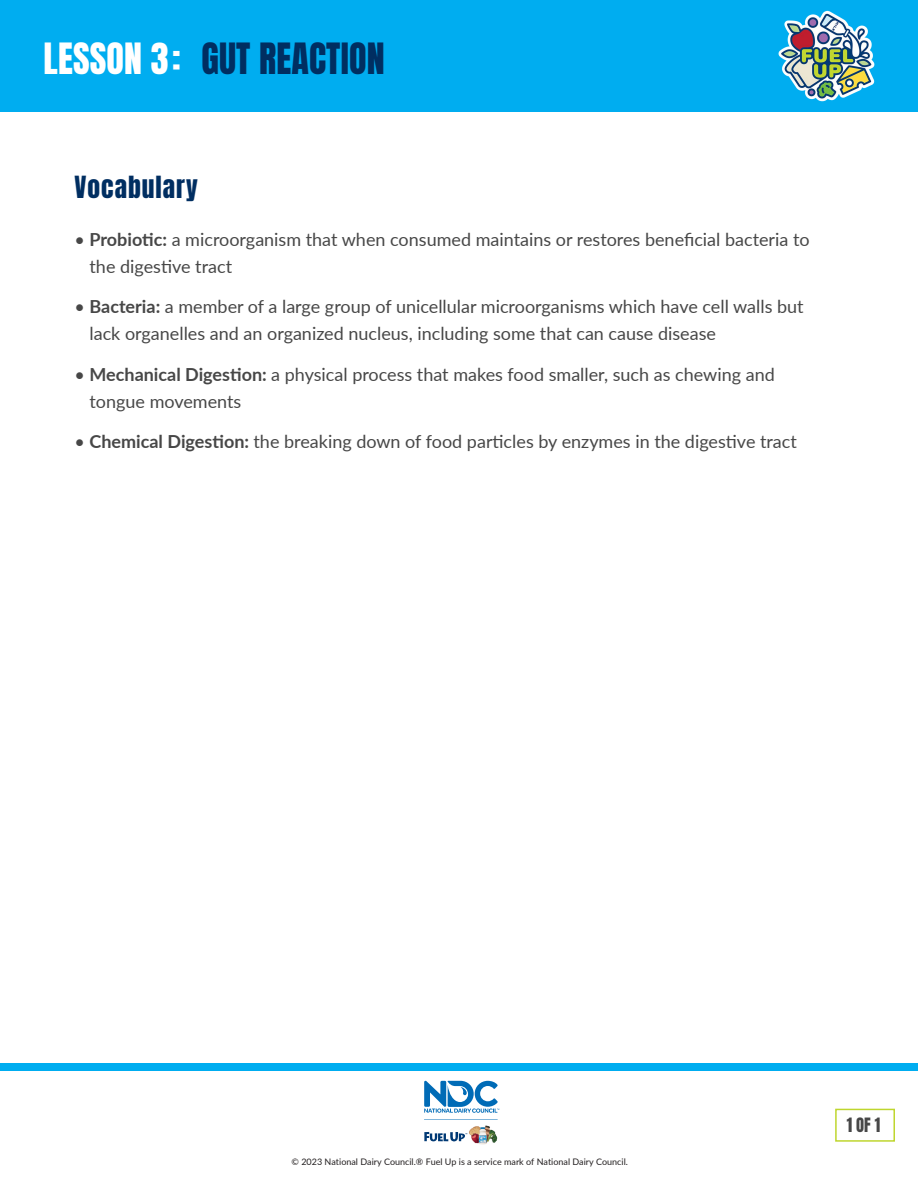
<style>
.page{position:relative;width:918px;height:1188px;background:#fff}
.page>*{position:absolute;margin:0;border:0;box-sizing:border-box;transform-origin:0 0}
.t1{font:36px "Anton";letter-spacing:.005em;color:#002e61}
.t2{font:25.5px "Anton";letter-spacing:.04em;color:#002e61}
.t3{font:18px/27px "Lato";color:#474747}
.t4{font:16.5px "Anton";color:#474747}
.t5{font:9px "Lato";color:#231f20}
.s1{color:#fff}
.s2{font-weight:700}
</style>
<div class="page">
<div style="left:0;top:0;width:918px;height:111px;background:#00adf0"></div>
<div style="left:0;top:1063px;width:918px;height:8px;background:#00adf0"></div>
<div style="left:835px;top:1109px;width:60px;height:33px;border:2px solid #bfd62e"></div>
<img style="left:778px;top:10px;width:97px;height:92px">
<img style="left:469px;top:1125px;width:28px;height:20px">
<svg style="left:424px;top:1132px;width:43px;height:9px"></svg>
<svg style="left:424px;top:1081px;width:75px;height:32px"></svg>
<svg style="left:424px;top:1119px;width:74px;height:1px"></svg>
<p class="t1" style="left:44px;top:41px;width:343px"><span class="s1">LESSON 3:</span> GUT REACTION</p>
<p class="t2" style="left:75px;top:175px;width:125px">Vocabulary</p>
<p class="t3" style="left:90px;top:225px;width:722px;text-indent:-15px">• <span class="s2">Probiotic:</span> a microorganism that when consumed maintains or restores beneficial bacteria to the digestive tract</p>
<p class="t3" style="left:90px;top:292px;width:716px;text-indent:-15px">• <span class="s2">Bacteria:</span> a member of a large group of unicellular microorganisms which have cell walls but lack organelles and an organized nucleus, including some that can cause disease</p>
<p class="t3" style="left:90px;top:360px;width:687px;text-indent:-15px">• <span class="s2">Mechanical Digestion:</span> a physical process that makes food smaller, such as chewing and tongue movements</p>
<p class="t3" style="left:75px;top:427px;width:724px">• <span class="s2">Chemical Digestion:</span> the breaking down of food particles by enzymes in the digestive tract</p>
<p class="t5" style="left:292px;top:1156px;width:338px">© 2023 National Dairy Council.® Fuel Up is a service mark of National Dairy Council.</p>
<p class="t4" style="left:847px;top:1117px;width:35px">1 OF 1</p>
</div>
